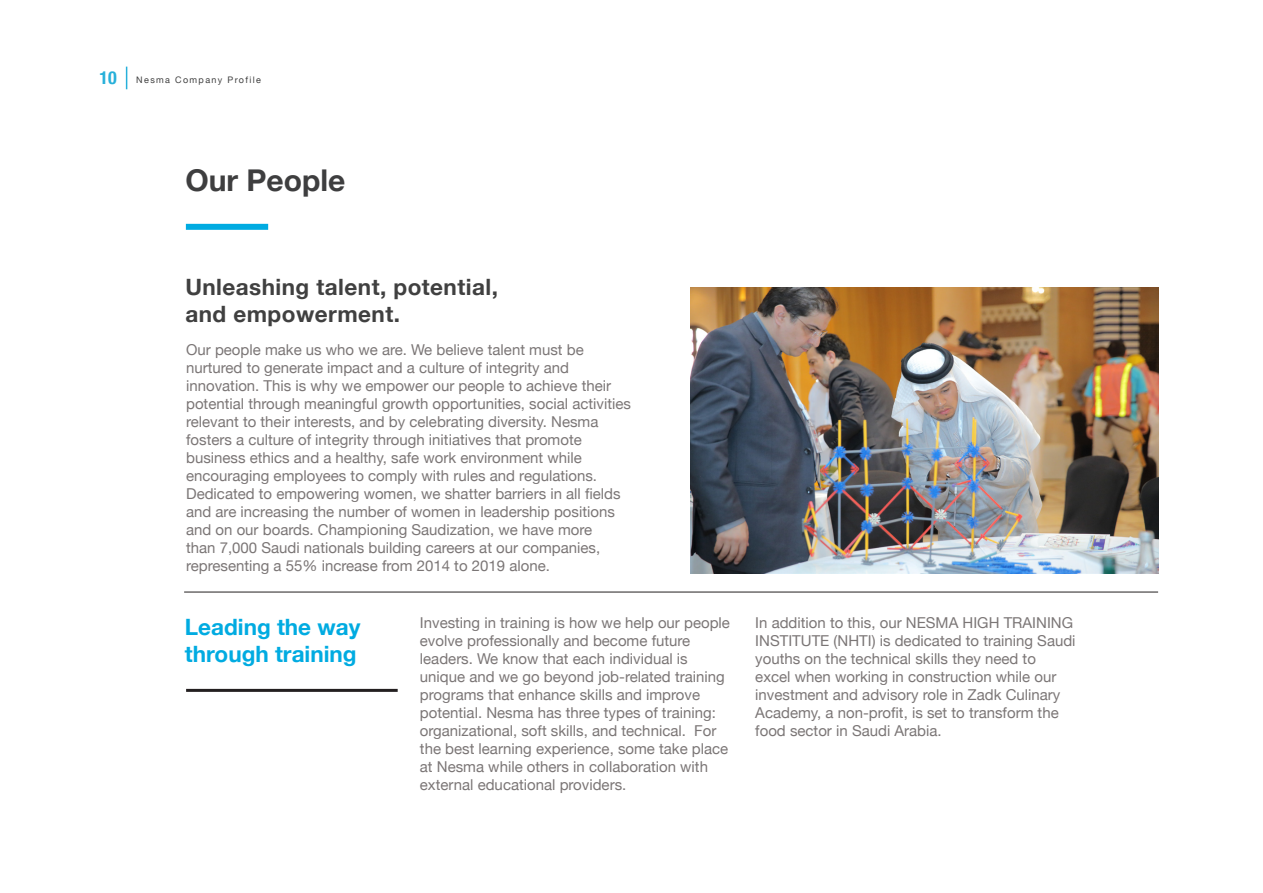
<style>
.page{position:relative;width:1263px;height:893px;background:#fff}
.page>*{position:absolute;margin:0;border:0;box-sizing:border-box;transform-origin:0 0}
.t1{font:700 30px "Helvetica Neue";color:#3e3e3f}
.t2{font:700 22.5px/27px "Helvetica Neue";letter-spacing:.02em;color:#404040}
.t3{font:700 22.5px/27px "Helvetica Neue";color:#00abe1}
.t4{font:15px/18px "Helvetica Neue";color:#7b7676}
.t5{font:9px "Helvetica Neue";letter-spacing:.15em;color:#404040}
.s1{font-weight:700;font-stretch:condensed;font-size:18px;color:#27b0da}
</style>
<div class="page">
<svg style="left:126px;top:67px;width:1px;height:22px"></svg>
<img style="left:690px;top:288px;width:468px;height:285px">
<hr style="left:184px;top:592px;width:974px;height:1px;background:#231f20">
<hr style="left:186px;top:689px;width:212px;height:3px;background:#231f20">
<div style="left:186px;top:224px;width:82px;height:6px;background:#00abe1"></div>
<p class="t5" style="left:100px;top:73px;width:163px"><span class="s1">10</span> Nesma Company Profile</p>
<p class="t1" style="left:185px;top:157px;width:161px">Our People</p>
<p class="t2" style="left:185px;top:274px;width:314px">Unleashing talent, potential, and empowerment.</p>
<p class="t4" style="left:186px;top:341px;width:446px">Our people make us who we are. We believe talent must be nurtured to generate impact and a culture of integrity and innovation. This is why we empower our people to achieve their potential through meaningful growth opportunities, social activities relevant to their interests, and by celebrating diversity. Nesma fosters a culture of integrity through initiatives that promote business ethics and a healthy, safe work environment while encouraging employees to comply with rules and regulations.<br>Dedicated to empowering women, we shatter barriers in all fields and are increasing the number of women in leadership positions and on our boards. Championing Saudization, we have more<br>than 7,000 Saudi nationals building careers at our companies, representing a 55% increase from 2014 to 2019 alone.</p>
<p class="t3" style="left:185px;top:614px;width:177px">Leading the way through training</p>
<p class="t4" style="left:420px;top:614px;width:312px">Investing in training is how we help our people evolve professionally and become future leaders. We know that each individual is unique and we go beyond job-related training programs that enhance skills and improve potential. Nesma has three types of training: organizational, soft skills, and technical. For the best learning experience, some take place at Nesma while others in collaboration with external educational providers.</p>
<p class="t4" style="left:755px;top:614px;width:322px">In addition to this, our NESMA HIGH TRAINING INSTITUTE (NHTI) is dedicated to training Saudi youths on the technical skills they need to<br>excel when working in construction while our investment and advisory role in Zadk Culinary Academy, a non-profit, is set to transform the food sector in Saudi Arabia.</p>
</div>
